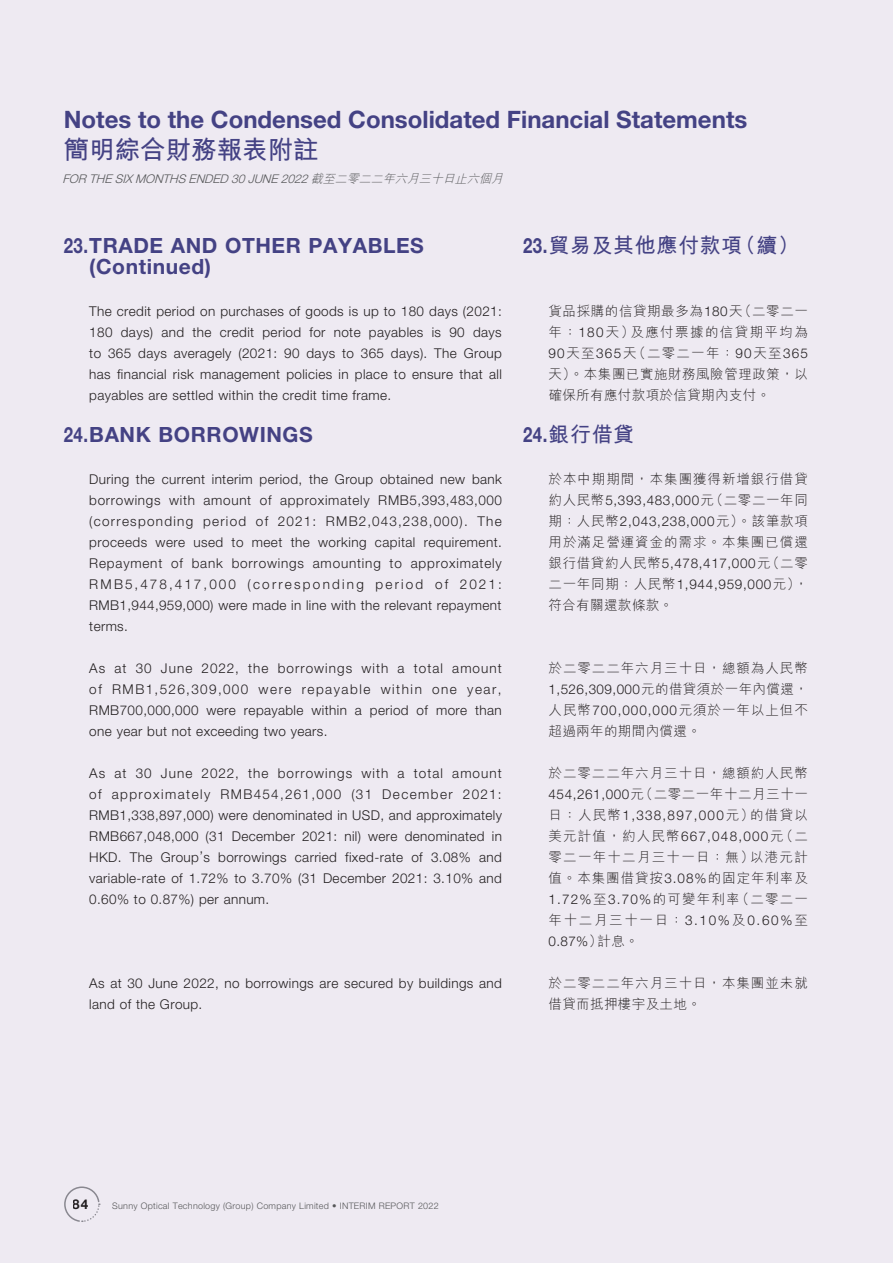
<style>
.page{position:relative;width:893px;height:1263px;background:#eeeaf2}
.page>*{position:absolute;margin:0;border:0;box-sizing:border-box;transform-origin:0 0}
.t1{font:700 25.5px "M Hei HK";color:#444284}
.t2{font:700 24px "Helvetica Neue LT Std";color:#444284}
.t3{font:700 21px/21px "Helvetica Neue LT Std";letter-spacing:.03em;color:#444284;scale:.8 1}
.t4{font:700 21px "M Hei HK";letter-spacing:.03em;color:#444284}
.t5{font:300 13.5px/21px "Helvetica Neue LT Std";letter-spacing:.03em;color:#231f20;text-align:justify}
.t6{font:300 13.5px/21px "M Hei HK";letter-spacing:.07em;color:#231f20}
.t7{font:300 13.5px/21px "Helvetica Neue LT Std";letter-spacing:.05em;color:#231f20}
.t8{font:300 13.5px "Helvetica Neue LT Std";letter-spacing:.09em;color:#231f20}
.t9{font:300 13.5px "M Hei HK";letter-spacing:.03em;color:#231f20}
.t10{font:700 13.5px "Helvetica Neue LT Std";color:#231f20}
.t11{font:italic 300 12px "Helvetica Neue LT Std";color:#57585a}
.t12{font:300 9px "Helvetica Neue LT Std";letter-spacing:.03em;color:#57585a}
.s1{font-family:"M Hei HK"}
.s2{font-family:"Helvetica Neue LT Std"}
.s3{font-weight:700}
</style>
<div class="page">
<svg style="left:65px;top:1186px;width:35px;height:36px"></svg>
<h2 class="t2" style="left:64px;top:104px;width:685px">Notes to the Condensed Consolidated Financial Statements</h2>
<h1 class="t1" style="left:64px;top:131px;width:256px">簡明綜合財務報表附註</h1>
<p class="t11" style="left:63px;top:171px;width:445px">FOR THE SIXMONTHS ENDED 30JUNE 2022 <span class="s1">截至二零二二年六月三十日止六個月</span></p>
<h3 class="t3" style="left:89px;top:234px;width:420px;text-indent:-26px">23. TRADE AND OTHER PAYABLES (Continued)</h3>
<p class="t5" style="left:89px;top:300px;width:414px">The credit period on purchases of goods is up to 180 days (2021:<br>180 days) and the credit period for note payables is 90 days to 365 days averagely (2021: 90 days to 365 days). The Group has financial risk management policies in place to ensure that all payables are settled within the credit time frame.</p>
<h3 class="t3" style="left:64px;top:423px;width:313px">24. BANK BORROWINGS</h3>
<p class="t5" style="left:89px;top:468px;width:414px">During the current interim period, the Group obtained new bank borrowings with amount of approximately RMB5,393,483,000 (corresponding period of 2021: RMB2,043,238,000). The proceeds were used to meet the working capital requirement.<br>Repayment of bank borrowings amounting to approximately RMB5,478,417,000 (corresponding period of 2021:<br>RMB1,944,959,000) were made in line with the relevant repayment terms.</p>
<p class="t5" style="left:89px;top:657px;width:414px">As at 30 June 2022, the borrowings with a total amount of RMB1,526,309,000 were repayable within one year, RMB700,000,000 were repayable within a period of more than one year but not exceeding two years.</p>
<p class="t5" style="left:89px;top:762px;width:414px">As at 30 June 2022, the borrowings with a total amount of approximately RMB454,261,000 (31 December 2021:<br>RMB1,338,897,000) were denominated in USD, and approximately RMB667,048,000 (31 December 2021: nil) were denominated in HKD. The Group’s borrowings carried fixed-rate of 3.08% and variable-rate of 1.72% to 3.70% (31 December 2021: 3.10% and 0.60% to 0.87%) per annum.</p>
<p class="t5" style="left:89px;top:972px;width:414px">As at 30 June 2022, no borrowings are secured by buildings and land of the Group.</p>
<h3 class="t4" style="left:523px;top:230px;width:278px"><span class="s2">23.</span> 貿易及其他應付款項（續）</h3>
<p class="t6" style="left:549px;top:300px;width:261px;text-align:justify">貨品採購的信貸期最多為<span class="s2">180</span>天（二零二一年：<span class="s2">180</span>天）及應付票據的信貸期平均為<span class="s2">90</span>天至<span class="s2">365</span>天（二零二一年：<span class="s2">90</span>天至<span class="s2">365</span>天）。本集團已實施財務風險管理政策，以確保所有應付款項於信貸期內支付。</p>
<h3 class="t4" style="left:523px;top:419px;width:113px"><span class="s2">24.</span> 銀行借貸</h3>
<p class="t6" style="left:549px;top:468px;width:261px">於本中期期間，本集團獲得新增銀行借貸</p>
<p class="t7" style="left:549px;top:489px;width:261px"><span class="s1">約人民幣</span>5,393,483,000<span class="s1">元（二零二一年同期：人民幣</span>2,043,238,000<span class="s1">元）。該筆款項</span></p>
<p class="t6" style="left:549px;top:531px;width:261px">用於滿足營運資金的需求。本集團已償還</p>
<p class="t7" style="left:549px;top:552px;width:261px"><span class="s1">銀行借貸約人民幣</span>5,478,417,000<span class="s1">元（二零二一年同期：人民幣</span>1,944,959,000<span class="s1">元），</span></p>
<p class="t9" style="left:549px;top:598px;width:126px">符合有關還款條款。</p>
<p class="t6" style="left:549px;top:657px;width:261px">於二零二二年六月三十日，總額為人民幣</p>
<p class="t5" style="left:549px;top:678px;width:261px">1,526,309,000<span class="s1">元的借貸須於一年內償還，</span></p>
<p class="t6" style="left:548px;top:699px;width:261px">人民幣<span class="s2">700,000,000</span>元須於一年以上但不超過兩年的期間內償還。</p>
<p class="t6" style="left:548px;top:762px;width:261px">於二零二二年六月三十日，總額約人民幣<br><span class="s2">454,261,000</span>元（二零二一年十二月三十一</p>
<p class="t8" style="left:548px;top:807px;width:261px"><span class="s1">日：人民幣</span>1,338,897,000<span class="s1">元）的借貸以</span></p>
<p class="t6" style="left:548px;top:825px;width:261px;text-align:justify">美元計值，約人民幣<span class="s2">667,048,000</span>元（二零二一年十二月三十一日：無）以港元計值。本集團借貸按<span class="s2">3.08%</span>的固定年利率及<span class="s2">1.72%</span>至<span class="s2">3.70%</span>的可變年利率（二零二一年十二月三十一日：<span class="s2">3.10%</span>及<span class="s2">0.60%</span>至</p>
<p class="t5" style="left:548px;top:930px;width:92px">0.87%<span class="s1">）計息。</span></p>
<p class="t6" style="left:548px;top:972px;width:261px">於二零二二年六月三十日，本集團並未就借貸而抵押樓宇及土地。</p>
<p class="t10" style="left:73px;top:1196px;width:17px">84</p>
<p class="t12" style="left:112px;top:1200px;width:328px">Sunny Optical Technology (Group) Company Limited <span class="s3">•</span> INTERIM REPORT 2022</p>
</div>
